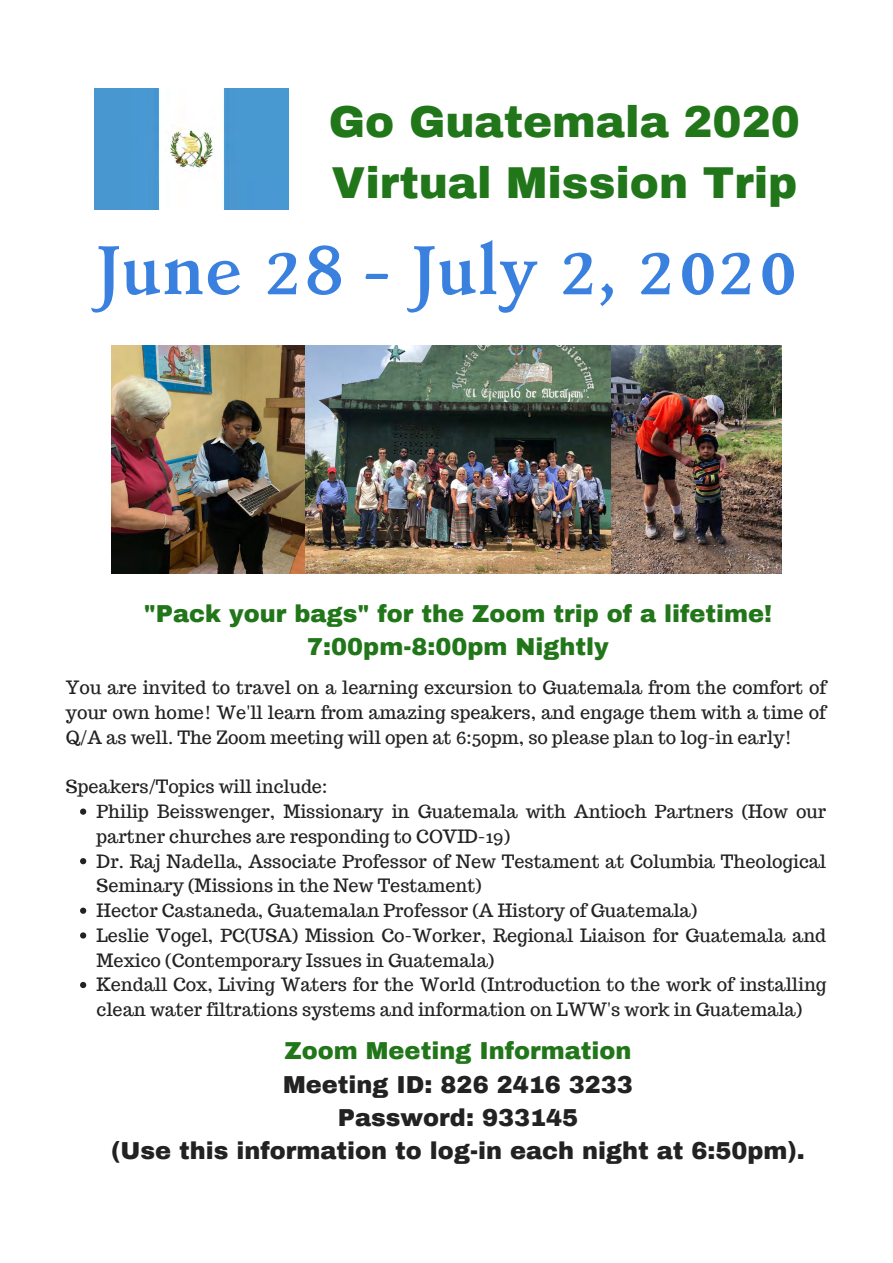
<style>
.page{position:relative;width:893px;height:1263px;background:#fff}
.page>*{position:absolute;margin:0;border:0;box-sizing:border-box;transform-origin:0 0}
.t1{font:700 69.53px "Kelvinch";color:#3a81df}
.t2{font:900 43.72px/60.8px "Archivo";color:#22761a}
.t3{font:900 24px/33.2px "Archivo";color:#22761a;text-align:center}
.t4{font:900 24px/33.2px "Archivo";color:#222;text-align:center}
.t5{font:18px/24.8px "Trocchi";color:#222}
</style>
<div class="page">
<img style="left:94px;top:88px;width:194px;height:121px">
<img style="left:112px;top:345px;width:669px;height:229px">
<svg style="left:80px;top:808px;width:6px;height:7px"></svg>
<svg style="left:80px;top:858px;width:6px;height:6px"></svg>
<svg style="left:80px;top:907px;width:6px;height:7px"></svg>
<svg style="left:80px;top:932px;width:6px;height:6px"></svg>
<svg style="left:80px;top:982px;width:6px;height:6px"></svg>
<h2 class="t2" style="left:329px;top:92px;width:472px">Go Guatemala 2020<br>Virtual Mission Trip</h2>
<h1 class="t1" style="left:95px;top:223px;width:703px">June 28 - July 2, 2020</h1>
<h3 class="t3" style="left:144px;top:597px;width:630px">"Pack your bags" for the Zoom trip of a lifetime!<br>7:00pm-8:00pm Nightly</h3>
<p class="t5" style="left:66px;top:675px;width:762px;text-align:justify">You are invited to travel on a learning excursion to Guatemala from the comfort of your own home! We'll learn from amazing speakers, and engage them with a time of Q/A as well. The Zoom meeting will open at 6:50pm, so please plan to log-in early!</p>
<p class="t5" style="left:66px;top:774px;width:263px">Speakers/Topics will include:</p>
<p class="t5" style="left:97px;top:799px;width:731px">Philip Beisswenger, Missionary in Guatemala with Antioch Partners (How our partner churches are responding to COVID-19)<br>Dr. Raj Nadella, Associate Professor of New Testament at Columbia Theological Seminary (Missions in the New Testament)<br>Hector Castaneda, Guatemalan Professor (A History of Guatemala)<br>Leslie Vogel, PC(USA) Mission Co-Worker, Regional Liaison for Guatemala and Mexico (Contemporary Issues in Guatemala)<br>Kendall Cox, Living Waters for the World (Introduction to the work of installing clean water filtrations systems and information on LWW's work in Guatemala)</p>
<h3 class="t3" style="left:284px;top:1035px;width:348px">Zoom Meeting Information</h3>
<h3 class="t4" style="left:111px;top:1068px;width:695px">Meeting ID: 826 2416 3233<br>Password: 933145<br>(Use this information to log-in each night at 6:50pm).</h3>
</div>
